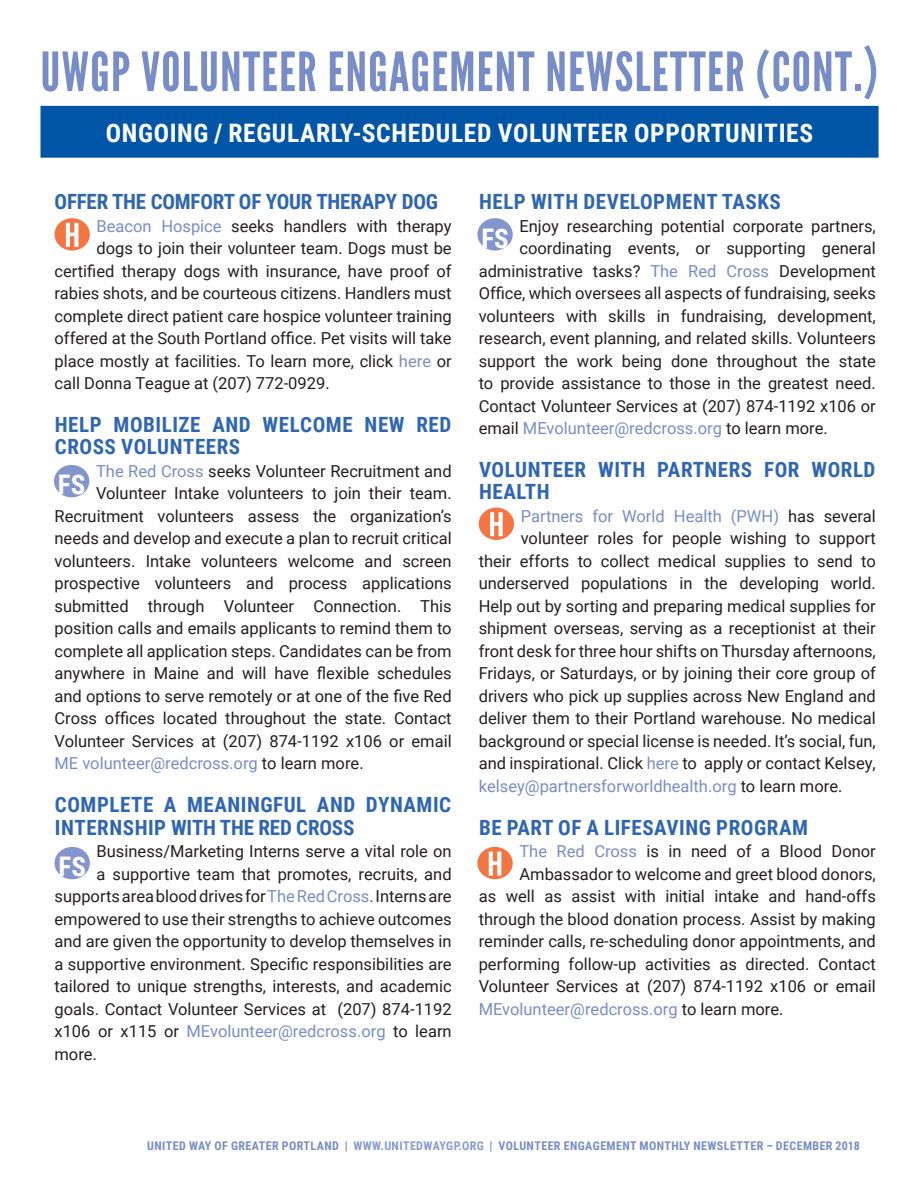
<style>
.page{position:relative;width:918px;height:1188px;background:#fff}
.page>*{position:absolute;margin:0;border:0;box-sizing:border-box;transform-origin:0 0}
.t1{font:54px "League Gothic";letter-spacing:.025em;color:#788dc7}
.t2{font:700 27px "Roboto Condensed";color:#fff}
.Title_Opportunity{font:700 25.5px "Roboto Condensed";letter-spacing:.025em;color:#fff}
.Title_Opportunity-2{font:700 21px/22.5px "Roboto Condensed";letter-spacing:.025em;color:#3066b1}
.Title_Opportunity-3{font:700 21px "Roboto Condensed";letter-spacing:-.01em;color:#3066b1}
.Body_-_Main_text{font:16.5px "Roboto";color:#231f20}
.Body_-_Main_text-2{font:16.5px "Roboto";color:#788dc7}
.t3{font:700 12px "Roboto Condensed";letter-spacing:.035em;color:#788dc7}
.s1{font-size:59.4px}
.s2{color:#788dc7}
.s3{color:#231f20}
.s4{color:#4b4c4d}
.s5{color:#899ace}
</style>
<div class="page">
<div style="left:40px;top:106px;width:839px;height:52px;background:#0155a7;border:2px solid #0155a7"></div>
<div style="left:54px;top:465px;width:35px;height:32px;background:#8395cb;border-radius:50%"></div>
<div style="left:55px;top:218px;width:35px;height:33px;background:#f37543;border-radius:50%"></div>
<svg style="left:66px;top:223px;width:13px;height:24px"></svg>
<div style="left:55px;top:847px;width:35px;height:32px;background:#8395cb;border-radius:50%"></div>
<div style="left:477px;top:218px;width:36px;height:33px;background:#8395cb;border-radius:50%"></div>
<div style="left:479px;top:508px;width:35px;height:32px;background:#f37543;border-radius:50%"></div>
<svg style="left:490px;top:512px;width:13px;height:24px"></svg>
<svg style="left:477px;top:847px;width:36px;height:32px"></svg>
<svg style="left:489px;top:852px;width:12px;height:24px"></svg>
<h1 class="t1" style="left:40px;top:40px;width:839px">UWGP VOLUNTEER ENGAGEMENT NEWSLETTER (CONT<span class="s1">.)</span></h1>
<p class="Title_Opportunity" style="left:106px;top:115px;width:709px">ONGOING / REGULARLY-SCHEDULED VOLUNTEER OPPORTUNITIES</p>
<p class="Title_Opportunity-3" style="left:55px;top:187px;width:385px">OFFER THE COMFORT OF YOUR THERAPY DOG</p>
<p class="Body_-_Main_text" style="left:97px;top:214px;width:357px"><span class="s2">Beacon Hospice</span> seeks handlers with therapy</p>
<p class="Body_-_Main_text" style="left:97px;top:237px;width:357px">dogs to join their volunteer team. Dogs must be</p>
<p class="Body_-_Main_text" style="left:55px;top:259px;width:399px">certified therapy dogs with insurance, have proof of</p>
<p class="Body_-_Main_text" style="left:55px;top:282px;width:399px">rabies shots, and be courteous citizens. Handlers must</p>
<p class="Body_-_Main_text" style="left:55px;top:304px;width:399px">complete direct patient care hospice volunteer training</p>
<p class="Body_-_Main_text" style="left:55px;top:327px;width:399px">offered at the South Portland office. Pet visits will take</p>
<p class="Body_-_Main_text" style="left:55px;top:349px;width:399px">place mostly at facilities. To learn more, click <span class="s2">here</span> or</p>
<p class="Body_-_Main_text" style="left:55px;top:372px;width:277px">call Donna Teague at (207) 772-0929.</p>
<p class="Title_Opportunity-2" style="left:55px;top:412px;width:398px">HELP MOBILIZE AND WELCOME NEW RED<br>CROSS VOLUNTEERS</p>
<p class="Body_-_Main_text" style="left:96px;top:459px;width:357px"><span class="s2">The Red Cross</span> seeks Volunteer Recruitment and</p>
<p class="Body_-_Main_text" style="left:96px;top:482px;width:357px">Volunteer Intake volunteers to join their team.</p>
<p class="Body_-_Main_text" style="left:55px;top:504px;width:399px">Recruitment volunteers assess the organization’s</p>
<p class="Body_-_Main_text" style="left:55px;top:527px;width:399px">needs and develop and execute a plan to recruit critical</p>
<p class="Body_-_Main_text" style="left:55px;top:549px;width:399px">volunteers. Intake volunteers welcome and screen</p>
<p class="Body_-_Main_text" style="left:55px;top:572px;width:399px">prospective volunteers and process applications</p>
<p class="Body_-_Main_text" style="left:55px;top:594px;width:399px">submitted through Volunteer Connection. This</p>
<p class="Body_-_Main_text" style="left:55px;top:617px;width:399px">position calls and emails applicants to remind them to</p>
<p class="Body_-_Main_text" style="left:55px;top:639px;width:399px">complete all application steps. Candidates can be from</p>
<p class="Body_-_Main_text" style="left:55px;top:662px;width:399px">anywhere in Maine and will have flexible schedules</p>
<p class="Body_-_Main_text" style="left:55px;top:684px;width:399px">and options to serve remotely or at one of the five Red</p>
<p class="Body_-_Main_text" style="left:55px;top:707px;width:399px">Cross offices located throughout the state. Contact</p>
<p class="Body_-_Main_text" style="left:55px;top:729px;width:399px">Volunteer Services at (207) 874-1192 x106 or email</p>
<p class="Body_-_Main_text-2" style="left:55px;top:752px;width:311px">ME volunteer@redcross.org <span class="s3">to learn more.</span></p>
<p class="Title_Opportunity-2" style="left:55px;top:793px;width:398px">COMPLETE A MEANINGFUL AND DYNAMIC<br>INTERNSHIP WITH THE RED CROSS</p>
<p class="Body_-_Main_text" style="left:97px;top:840px;width:357px">Business/Marketing Interns serve a vital role on</p>
<p class="Body_-_Main_text" style="left:97px;top:862px;width:357px">a supportive team that promotes, recruits, and</p>
<p class="Body_-_Main_text" style="left:55px;top:885px;width:399px">supports area blood drives for<span class="s2">The Red Cross</span><span class="s4">.</span> Interns are</p>
<p class="Body_-_Main_text" style="left:55px;top:907px;width:399px">empowered to use their strengths to achieve outcomes</p>
<p class="Body_-_Main_text" style="left:55px;top:930px;width:399px">and are given the opportunity to develop themselves in</p>
<p class="Body_-_Main_text" style="left:55px;top:952px;width:399px">a supportive environment. Specific responsibilities are</p>
<p class="Body_-_Main_text" style="left:55px;top:975px;width:399px">tailored to unique strengths, interests, and academic</p>
<p class="Body_-_Main_text" style="left:55px;top:997px;width:399px">goals. Contact Volunteer Services at (207) 874-1192</p>
<p class="Body_-_Main_text-2" style="left:55px;top:1020px;width:399px"><span class="s3">x106 or x115 or</span> MEvolunteer@redcross.org <span class="s3">to learn</span></p>
<p class="Body_-_Main_text" style="left:55px;top:1042px;width:44px">more.</p>
<p class="t2" style="left:58px;top:466px;width:29px">FS</p>
<p class="t2" style="left:58px;top:848px;width:29px">FS</p>
<p class="Title_Opportunity-2" style="left:479px;top:190px;width:303px">HELP WITH DEVELOPMENT TASKS</p>
<p class="Body_-_Main_text" style="left:519px;top:214px;width:358px">Enjoy researching potential corporate partners,</p>
<p class="Body_-_Main_text" style="left:519px;top:237px;width:358px">coordinating events, or supporting general</p>
<p class="Body_-_Main_text" style="left:479px;top:259px;width:399px">administrative tasks? <span class="s2">The Red Cross</span> Development</p>
<p class="Body_-_Main_text" style="left:479px;top:282px;width:399px">Office, which oversees all aspects of fundraising, seeks</p>
<p class="Body_-_Main_text" style="left:479px;top:304px;width:399px">volunteers with skills in fundraising, development,</p>
<p class="Body_-_Main_text" style="left:479px;top:327px;width:399px">research, event planning, and related skills. Volunteers</p>
<p class="Body_-_Main_text" style="left:479px;top:349px;width:399px">support the work being done throughout the state</p>
<p class="Body_-_Main_text" style="left:479px;top:372px;width:399px">to provide assistance to those in the greatest need.</p>
<p class="Body_-_Main_text" style="left:479px;top:394px;width:399px">Contact Volunteer Services at (207) 874-1192 x106 or</p>
<p class="Body_-_Main_text-2" style="left:479px;top:417px;width:351px"><span class="s3">email</span> MEvolunteer@redcross.org <span class="s3">to learn more.</span></p>
<p class="Title_Opportunity-2" style="left:479px;top:457px;width:398px">VOLUNTEER WITH PARTNERS FOR WORLD<br>HEALTH</p>
<p class="Body_-_Main_text-2" style="left:521px;top:504px;width:357px">Partners for World Health (PWH) <span class="s3">has several</span></p>
<p class="Body_-_Main_text" style="left:521px;top:527px;width:357px">volunteer roles for people wishing to support</p>
<p class="Body_-_Main_text" style="left:479px;top:549px;width:399px">their efforts to collect medical supplies to send to</p>
<p class="Body_-_Main_text" style="left:479px;top:572px;width:399px">underserved populations in the developing world.</p>
<p class="Body_-_Main_text" style="left:479px;top:594px;width:399px">Help out by sorting and preparing medical supplies for</p>
<p class="Body_-_Main_text" style="left:479px;top:617px;width:399px">shipment overseas, serving as a receptionist at their</p>
<p class="Body_-_Main_text" style="left:479px;top:639px;width:399px">front desk for three hour shifts on Thursday afternoons,</p>
<p class="Body_-_Main_text" style="left:479px;top:662px;width:399px">Fridays, or Saturdays, or by joining their core group of</p>
<p class="Body_-_Main_text" style="left:479px;top:684px;width:399px">drivers who pick up supplies across New England and</p>
<p class="Body_-_Main_text" style="left:479px;top:707px;width:399px">deliver them to their Portland warehouse. No medical</p>
<p class="Body_-_Main_text" style="left:479px;top:729px;width:399px">background or special license is needed. It’s social, fun,</p>
<p class="Body_-_Main_text" style="left:479px;top:752px;width:399px">and inspirational. Click <span class="s2">here</span> to apply or contact Kelsey,</p>
<p class="Body_-_Main_text-2" style="left:479px;top:774px;width:365px">kelsey@partnersforworldhealth.org <span class="s3">to learn more.</span></p>
<p class="Title_Opportunity-2" style="left:479px;top:815px;width:330px">BE PART OF A LIFESAVING PROGRAM</p>
<p class="Body_-_Main_text" style="left:519px;top:840px;width:358px"><span class="s2">The Red Cross</span> is in need of a Blood Donor</p>
<p class="Body_-_Main_text" style="left:519px;top:862px;width:358px">Ambassador to welcome and greet blood donors,</p>
<p class="Body_-_Main_text" style="left:479px;top:885px;width:399px">as well as assist with initial intake and hand-offs</p>
<p class="Body_-_Main_text" style="left:479px;top:907px;width:399px">through the blood donation process. Assist by making</p>
<p class="Body_-_Main_text" style="left:479px;top:930px;width:399px">reminder calls, re-scheduling donor appointments, and</p>
<p class="Body_-_Main_text" style="left:479px;top:952px;width:399px">performing follow-up activities as directed. Contact</p>
<p class="Body_-_Main_text" style="left:479px;top:975px;width:399px">Volunteer Services at (207) 874-1192 x106 or email</p>
<p class="Body_-_Main_text-2" style="left:479px;top:997px;width:306px">MEvolunteer@redcross.org <span class="s3">to learn more.</span></p>
<p class="t2" style="left:481px;top:219px;width:29px">FS</p>
<p class="t3" style="left:147px;top:1137px;width:714px">UNITED WAY OF GREATER PORTLAND | <span class="s5">WWW.UNITEDWAYGP.ORG</span> | VOLUNTEER ENGAGEMENT MONTHLY NEWSLETTER – DECEMBER 2018</p>
</div>
